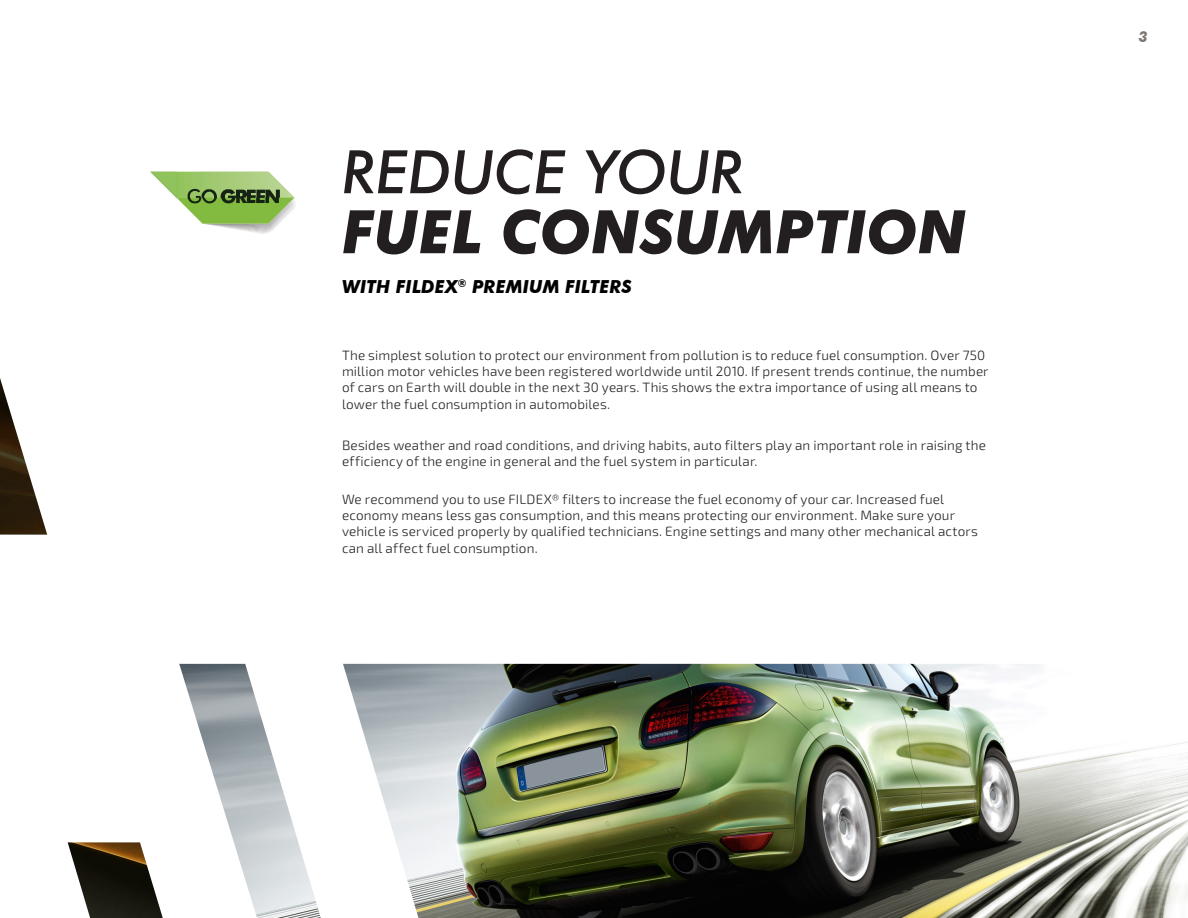
<style>
.page{position:relative;width:1188px;height:918px;background:#fff}
.page>*{position:absolute;margin:0;border:0;box-sizing:border-box;transform-origin:0 0}
.t1{font:italic 700 60px "Futura BT";letter-spacing:-.005em;color:#231f20}
.t2{font:italic 500 60px "Futura BT";letter-spacing:-.01em;color:#231f20}
.t3{font:italic 700 18px "Futura BT";letter-spacing:.005em;color:#000}
.t4{font:italic 700 15px "Futura BT";color:#7f7674}
.t5{font:300 13.5px/16.2px "Exo 2";letter-spacing:.01em;color:#231f20}
</style>
<div class="page">
<img style="left:0;top:378px;width:163px;height:540px">
<svg style="left:151px;top:172px;width:144px;height:62px"></svg>
<img style="left:200px;top:172px;width:94px;height:26px">
<svg style="left:0;top:842px;width:90px;height:76px"></svg>
<svg style="left:0;top:535px;width:160px;height:307px"></svg>
<img style="left:179px;top:664px;width:1009px;height:254px">
<svg style="left:237px;top:663px;width:181px;height:255px"></svg>
<h1 class="t2" style="left:342px;top:135px;width:403px">REDUCE YOUR</h1>
<h1 class="t1" style="left:342px;top:195px;width:626px">FUEL CONSUMPTION</h1>
<h2 class="t3" style="left:342px;top:275px;width:291px">WITH FILDEX<sup>®</sup> PREMIUM FILTERS</h2>
<p class="t5" style="left:342px;top:347px;width:648px">The simplest solution to protect our environment from pollution is to reduce fuel consumption. Over 750 million motor vehicles have been registered worldwide until 2010. If present trends continue, the number of cars on Earth will double in the next 30 years. This shows the extra importance of using all means to lower the fuel consumption in automobiles.</p>
<p class="t5" style="left:342px;top:437px;width:646px">Besides weather and road conditions, and driving habits, auto filters play an important role in raising the efficiency of the engine in general and the fuel system in particular.</p>
<p class="t5" style="left:342px;top:491px;width:638px">We recommend you to use FILDEX® filters to increase the fuel economy of your car. Increased fuel economy means less gas consumption, and this means protecting our environment. Make sure your vehicle is serviced properly by qualified technicians. Engine settings and many other mechanical actors can all affect fuel consumption.</p>
<p class="t4" style="left:1138px;top:28px;width:11px">3</p>
</div>
